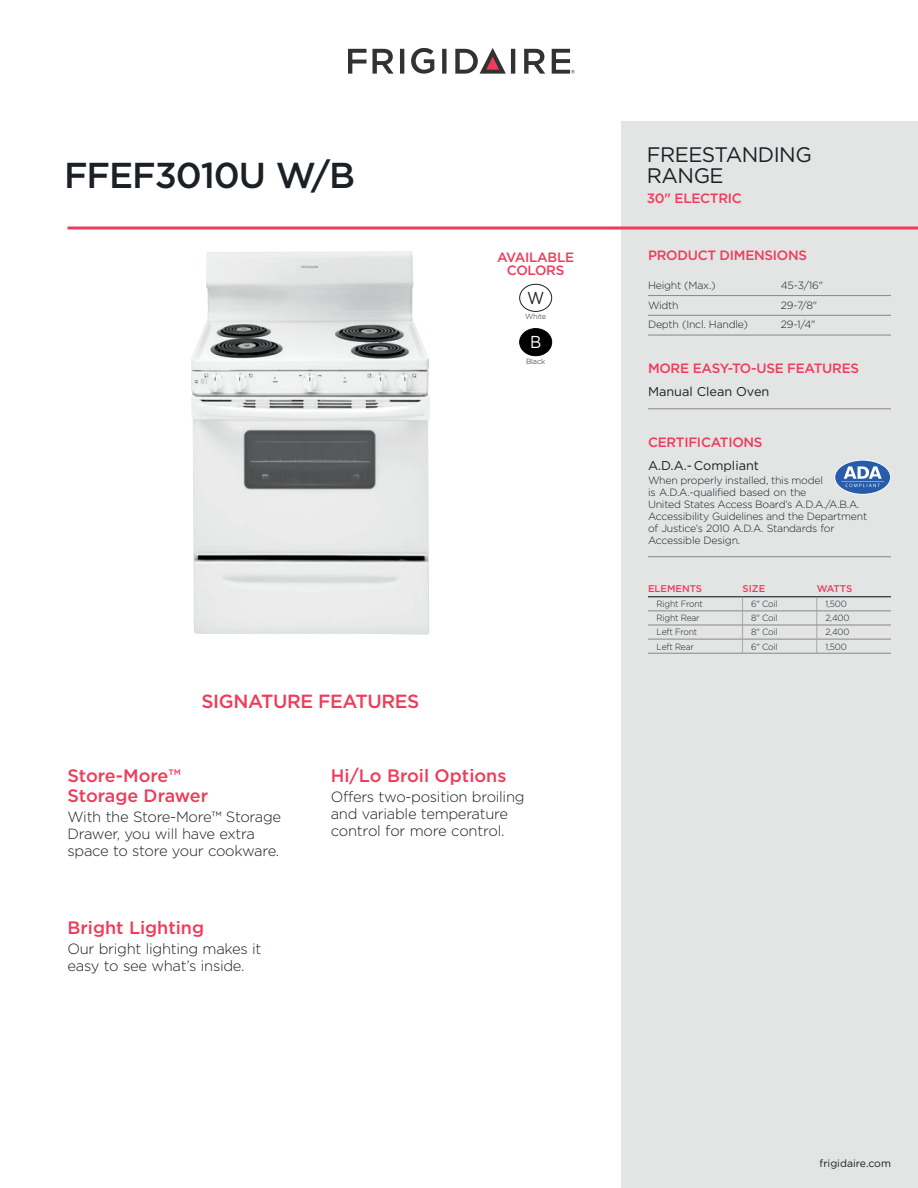
<style>
.page{position:relative;width:918px;height:1188px;background:#fff}
.page>*{position:absolute;margin:0;border:0;box-sizing:border-box;transform-origin:0 0}
.Header_Bar_Prod_Mode{font:500 36px "Gotham";letter-spacing:-.03em;color:#1a2025}
.Header_Bar_ProdName{font:21px/21px "Gotham";letter-spacing:-.025em;color:#1a2025}
.t1{font:500 19.05px "Gotham";letter-spacing:-.02em;color:#ee3c5a}
.Feature_Heads_Signat{font:500 18px/20.1px "Gotham";color:#ee3c5a}
.Feature_Descriptions{font:500 18px "Gotham";color:#ee3c5a}
.Color_Swatch_Callout{font:17.25px "Gotham";color:#1a2025;scale:.9 1}
.Color_Swatch_Callout-2{font:17.25px "Gotham";color:#fff;scale:.9 1}
.Feature_Descriptions-2{font:300 14.85px/17px "Gotham";letter-spacing:-.02em;color:#1a2025}
.Feature_Category_Hea{font:500 13.5px "Gotham";letter-spacing:-.02em;color:#ee3c5a}
.Available_Colors_Hea{font:500 13.5px/13.5px "Gotham";letter-spacing:-.02em;color:#ee3c5a;text-align:center}
.Header_Bar_Prod_Desc{font:500 13.5px "Gotham";letter-spacing:-.02em;color:#ee3c5a}
.Feature_Heads_Second{font:12.75px "Gotham";color:#1a2025}
.Feature_Descriptions-3{font:300 10.5px/12px "Gotham";letter-spacing:-.02em;color:#1a2025}
.Feature_Product_Dime{font:300 10.5px "Gotham";letter-spacing:-.02em;color:#1a2025}
.t2{font:10.5px "Gotham";color:#1a2025}
.Chart_Heads{font:500 9.75px "Gotham";color:#ee3c5a}
.Chart_Listings{font:300 9px "Gotham";letter-spacing:-.02em;color:#1a2025;scale:.95 1}
.Color_Swatch_Name{font:300 7.5px "Gotham";letter-spacing:-.025em;color:#1a2025}
</style>
<div class="page">
<div style="left:621px;top:0;width:297px;height:1188px;background:#e3e4e4"></div>
<svg style="left:68px;top:226px;width:850px;height:4px;background:#ef6a80"></svg>
<div style="left:0;top:0;width:918px;height:122px;background:#fff"></div>
<img style="left:191px;top:251px;width:239px;height:384px">
<svg style="left:411px;top:48px;width:23px;height:26px"></svg>
<svg style="left:348px;top:49px;width:18px;height:25px"></svg>
<svg style="left:373px;top:49px;width:21px;height:25px"></svg>
<svg style="left:400px;top:49px;width:4px;height:25px"></svg>
<svg style="left:442px;top:49px;width:5px;height:25px"></svg>
<svg style="left:524px;top:49px;width:21px;height:25px"></svg>
<svg style="left:455px;top:48px;width:60px;height:26px"></svg>
<svg style="left:552px;top:49px;width:23px;height:25px"></svg>
<div style="left:519px;top:284px;width:33px;height:28px;border:1px solid #1a2025;border-radius:50%"></div>
<div style="left:520px;top:329px;width:32px;height:27px;background:#000;border-radius:50%"></div>
<div style="left:519px;top:328px;width:33px;height:28px;border:1px solid #000;border-radius:50%"></div>
<hr style="left:648px;top:335px;width:133px;height:1px;background:#88888b">
<hr style="left:781px;top:295px;width:110px;height:1px;background:#88888b">
<hr style="left:648px;top:315px;width:133px;height:1px;background:#88888b">
<hr style="left:648px;top:295px;width:133px;height:1px;background:#88888b">
<hr style="left:781px;top:315px;width:110px;height:1px;background:#88888b">
<hr style="left:781px;top:335px;width:110px;height:1px;background:#88888b">
<hr style="left:648px;top:409px;width:133px;height:1px;background:#88888b">
<hr style="left:781px;top:409px;width:110px;height:1px;background:#88888b">
<hr style="left:648px;top:556px;width:133px;height:1px;background:#88888b">
<hr style="left:781px;top:556px;width:110px;height:1px;background:#88888b">
<svg style="left:834px;top:460px;width:57px;height:35px"></svg>
<svg style="left:835px;top:461px;width:55px;height:33px"></svg>
<hr style="left:742px;top:639px;width:75px;height:1px;background:#88888b">
<hr style="left:648px;top:611px;width:94px;height:1px;background:#88888b">
<hr style="left:817px;top:611px;width:74px;height:1px;background:#88888b">
<svg style="left:816px;top:597px;width:1px;height:56px"></svg>
<svg style="left:742px;top:597px;width:1px;height:56px"></svg>
<hr style="left:648px;top:596px;width:94px;height:1px;background:#1a2025">
<hr style="left:742px;top:596px;width:75px;height:1px;background:#1a2025">
<hr style="left:817px;top:596px;width:74px;height:1px;background:#1a2025">
<hr style="left:742px;top:625px;width:75px;height:1px;background:#88888b">
<hr style="left:742px;top:611px;width:75px;height:1px;background:#88888b">
<hr style="left:742px;top:653px;width:75px;height:1px;background:#88888b">
<hr style="left:817px;top:625px;width:74px;height:1px;background:#88888b">
<hr style="left:648px;top:653px;width:94px;height:1px;background:#88888b">
<hr style="left:648px;top:625px;width:94px;height:1px;background:#88888b">
<hr style="left:648px;top:639px;width:94px;height:1px;background:#88888b">
<hr style="left:817px;top:639px;width:74px;height:1px;background:#88888b">
<hr style="left:817px;top:653px;width:74px;height:1px;background:#88888b">
<p class="Header_Bar_Prod_Mode" style="left:64px;top:152px;width:292px">FFEF3010U W/B</p>
<p class="Available_Colors_Hea" style="left:497px;top:250px;width:79px">AVAILABLE<br>COLORS</p>
<p class="Color_Swatch_Callout" style="left:527px;top:287px;width:21px">W</p>
<p class="Color_Swatch_Name" style="left:525px;top:312px;width:23px">White</p>
<p class="Color_Swatch_Callout-2" style="left:530px;top:331px;width:14px">B</p>
<p class="Color_Swatch_Name" style="left:526px;top:356px;width:21px">Black</p>
<p class="t1" style="left:201px;top:689px;width:220px">SIGNATURE FEATURES</p>
<p class="Feature_Heads_Signat" style="left:68px;top:765px;width:142px">Store-More™<br>Storage Drawer</p>
<p class="Feature_Descriptions-2" style="left:68px;top:808px;width:215px">With the Store-More™ Storage<br>Drawer, you will have extra space to store your cookware.</p>
<p class="Feature_Heads_Signat" style="left:68px;top:917px;width:138px">Bright Lighting</p>
<p class="Feature_Descriptions-2" style="left:68px;top:940px;width:196px">Our bright lighting makes it easy to see what’s inside.</p>
<p class="Feature_Descriptions" style="left:331px;top:764px;width:177px">Hi/Lo Broil Options</p>
<p class="Feature_Descriptions-2" style="left:331px;top:788px;width:195px">Offers two-position broiling and variable temperature control for more control.</p>
<p class="Header_Bar_ProdName" style="left:647px;top:143px;width:166px">FREESTANDING<br>RANGE</p>
<p class="Header_Bar_Prod_Desc" style="left:647px;top:189px;width:96px">30" ELECTRIC</p>
<p class="Feature_Category_Hea" style="left:648px;top:247px;width:161px">PRODUCT DIMENSIONS</p>
<p class="Feature_Product_Dime" style="left:648px;top:278px;width:69px">Height (Max.)</p>
<p class="Feature_Product_Dime" style="left:781px;top:278px;width:44px">45-3/16"</p>
<p class="Feature_Product_Dime" style="left:648px;top:298px;width:32px">Width</p>
<p class="Feature_Product_Dime" style="left:781px;top:298px;width:38px">29-7/8"</p>
<p class="Feature_Product_Dime" style="left:648px;top:318px;width:102px">Depth (Incl. Handle)</p>
<p class="Feature_Product_Dime" style="left:781px;top:318px;width:36px">29-1/4"</p>
<p class="Feature_Category_Hea" style="left:648px;top:359px;width:213px">MORE EASY-TO-USE FEATURES</p>
<p class="Feature_Heads_Second" style="left:648px;top:384px;width:123px">Manual Clean Oven</p>
<p class="Feature_Category_Hea" style="left:648px;top:433px;width:116px">CERTIFICATIONS</p>
<p class="Feature_Heads_Second" style="left:648px;top:458px;width:113px">A.D.A.- Compliant</p>
<p class="Feature_Descriptions-3" style="left:648px;top:474px;width:221px">When properly installed, this model<br>is A.D.A.-qualified based on the<br>United States Access Board’s A.D.A./A.B.A.<br>Accessibility Guidelines and the Department of Justice’s 2010 A.D.A. Standards for Accessible Design.</p>
<p class="Chart_Heads" style="left:648px;top:582px;width:56px">ELEMENTS</p>
<p class="Chart_Heads" style="left:742px;top:582px;width:24px">SIZE</p>
<p class="Chart_Heads" style="left:817px;top:582px;width:37px">WATTS</p>
<p class="Chart_Listings" style="left:657px;top:598px;width:50px">Right Front</p>
<p class="Chart_Listings" style="left:751px;top:598px;width:29px">6" Coil</p>
<p class="Chart_Listings" style="left:825px;top:598px;width:24px">1,500</p>
<p class="Chart_Listings" style="left:657px;top:612px;width:47px">Right Rear</p>
<p class="Chart_Listings" style="left:751px;top:612px;width:29px">8" Coil</p>
<p class="Chart_Listings" style="left:825px;top:612px;width:27px">2,400</p>
<p class="Chart_Listings" style="left:657px;top:627px;width:44px">Left Front</p>
<p class="Chart_Listings" style="left:751px;top:627px;width:29px">8" Coil</p>
<p class="Chart_Listings" style="left:825px;top:627px;width:27px">2,400</p>
<p class="Chart_Listings" style="left:657px;top:641px;width:41px">Left Rear</p>
<p class="Chart_Listings" style="left:751px;top:641px;width:29px">6" Coil</p>
<p class="Chart_Listings" style="left:825px;top:641px;width:24px">1,500</p>
<p class="t2" style="left:819px;top:1156px;width:73px">frigidaire.com</p>
</div>
